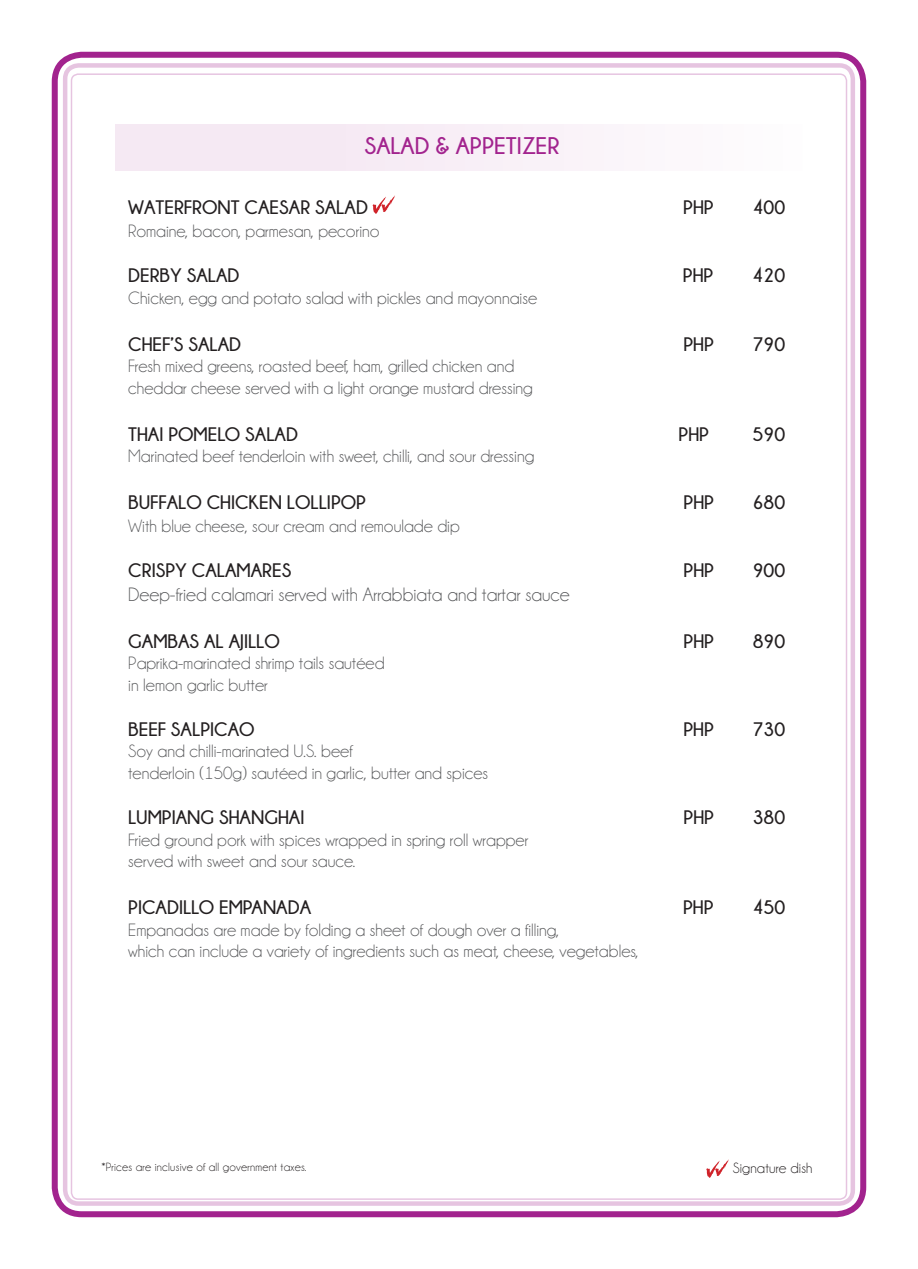
<style>
.page{position:relative;width:918px;height:1269px;background:#fff}
.page>*{position:absolute;margin:0;border:0;box-sizing:border-box;transform-origin:0 0}
.t1{font:700 24px "Champagne&Limousines";color:#a2238e}
.t2{font:700 19.5px "Champagne&Limousines";color:#231f20}
.t3{font:19.5px "Champagne&Limousines";color:#57585a}
.t4{font:18px "Champagne&Limousines";color:#57585a}
.t5{font:15px "Champagne&Limousines";letter-spacing:.01em;color:#231f20}
.t6{font:12px "Champagne&Limousines";letter-spacing:.02em;color:#231f20}
</style>
<div class="page">
<div style="left:52px;top:52px;width:814px;height:1165px;border:6px solid #a2238e;border-radius:27px"></div>
<div style="left:63px;top:63px;width:792px;height:1143px;border:4px solid #a2238e;border-radius:14px"></div>
<svg style="left:706px;top:1159px;width:23px;height:19px"></svg>
<div style="left:115px;top:124px;width:688px;height:47px;background:linear-gradient(to right,#f3e5f1,#fdfbfd)"></div>
<svg style="left:373px;top:195px;width:22px;height:19px"></svg>
<p class="t1" style="left:364px;top:133px;width:197px">SALAD &amp; APPETIZER</p>
<p class="t2" style="left:128px;top:196px;width:241px">WATERFRONT CAESAR SALAD</p>
<p class="t2" style="left:683px;top:196px;width:32px">PHP</p>
<p class="t2" style="left:752px;top:196px;width:34px">400</p>
<p class="t4" style="left:128px;top:222px;width:253px">Romaine, bacon, parmesan, pecorino</p>
<p class="t2" style="left:128px;top:265px;width:113px">DERBY SALAD</p>
<p class="t2" style="left:683px;top:265px;width:32px">PHP</p>
<p class="t2" style="left:752px;top:265px;width:35px">420</p>
<p class="t4" style="left:128px;top:289px;width:410px">Chicken, egg and potato salad with pickles and mayonnaise</p>
<p class="t2" style="left:128px;top:333px;width:114px">CHEF’S SALAD</p>
<p class="t2" style="left:683px;top:333px;width:32px">PHP</p>
<p class="t2" style="left:753px;top:333px;width:34px">790</p>
<p class="t4" style="left:128px;top:357px;width:388px">Fresh mixed greens, roasted beef, ham, grilled chicken and</p>
<p class="t4" style="left:128px;top:379px;width:406px">cheddar cheese served with a light orange mustard dressing</p>
<p class="t2" style="left:128px;top:423px;width:171px">THAI POMELO SALAD</p>
<p class="t2" style="left:679px;top:423px;width:32px">PHP</p>
<p class="t2" style="left:753px;top:423px;width:34px">590</p>
<p class="t4" style="left:128px;top:447px;width:408px">Marinated beef tenderloin with sweet, chilli, and sour dressing</p>
<p class="t2" style="left:128px;top:492px;width:239px">BUFFALO CHICKEN LOLLIPOP</p>
<p class="t2" style="left:684px;top:492px;width:32px">PHP</p>
<p class="t2" style="left:753px;top:492px;width:34px">680</p>
<p class="t4" style="left:128px;top:517px;width:333px">With blue cheese, sour cream and remoulade dip</p>
<p class="t2" style="left:128px;top:560px;width:165px">CRISPY CALAMARES</p>
<p class="t2" style="left:684px;top:560px;width:32px">PHP</p>
<p class="t2" style="left:753px;top:560px;width:34px">900</p>
<p class="t3" style="left:128px;top:585px;width:443px">Deep-fried calamari served with Arrabbiata and tartar sauce</p>
<p class="t2" style="left:128px;top:630px;width:153px">GAMBAS AL AJILLO</p>
<p class="t2" style="left:684px;top:630px;width:32px">PHP</p>
<p class="t2" style="left:753px;top:630px;width:34px">890</p>
<p class="t4" style="left:128px;top:654px;width:258px">Paprika-marinated shrimp tails sautéed</p>
<p class="t4" style="left:128px;top:676px;width:141px">in lemon garlic butter</p>
<p class="t2" style="left:128px;top:718px;width:128px">BEEF SALPICAO</p>
<p class="t2" style="left:683px;top:718px;width:32px">PHP</p>
<p class="t2" style="left:753px;top:718px;width:34px">730</p>
<p class="t4" style="left:128px;top:742px;width:226px">Soy and chilli-marinated U.S. beef</p>
<p class="t4" style="left:128px;top:764px;width:362px">tenderloin (150g) sautéed in garlic, butter and spices</p>
<p class="t2" style="left:128px;top:807px;width:178px">LUMPIANG SHANGHAI</p>
<p class="t2" style="left:684px;top:807px;width:32px">PHP</p>
<p class="t2" style="left:753px;top:807px;width:34px">380</p>
<p class="t4" style="left:128px;top:831px;width:401px">Fried ground pork with spices wrapped in spring roll wrapper</p>
<p class="t4" style="left:128px;top:852px;width:228px">served with sweet and sour sauce.</p>
<p class="t2" style="left:128px;top:897px;width:185px">PICADILLO EMPANADA</p>
<p class="t2" style="left:683px;top:897px;width:32px">PHP</p>
<p class="t2" style="left:752px;top:897px;width:34px">450</p>
<p class="t4" style="left:128px;top:921px;width:432px">Empanadas are made by folding a sheet of dough over a filling,</p>
<p class="t4" style="left:128px;top:942px;width:512px">which can include a variety of ingredients such as meat, cheese, vegetables,</p>
<p class="t6" style="left:101px;top:1161px;width:206px">*Prices are inclusive of all government taxes.</p>
<p class="t5" style="left:733px;top:1160px;width:81px">Signature dish</p>
</div>
